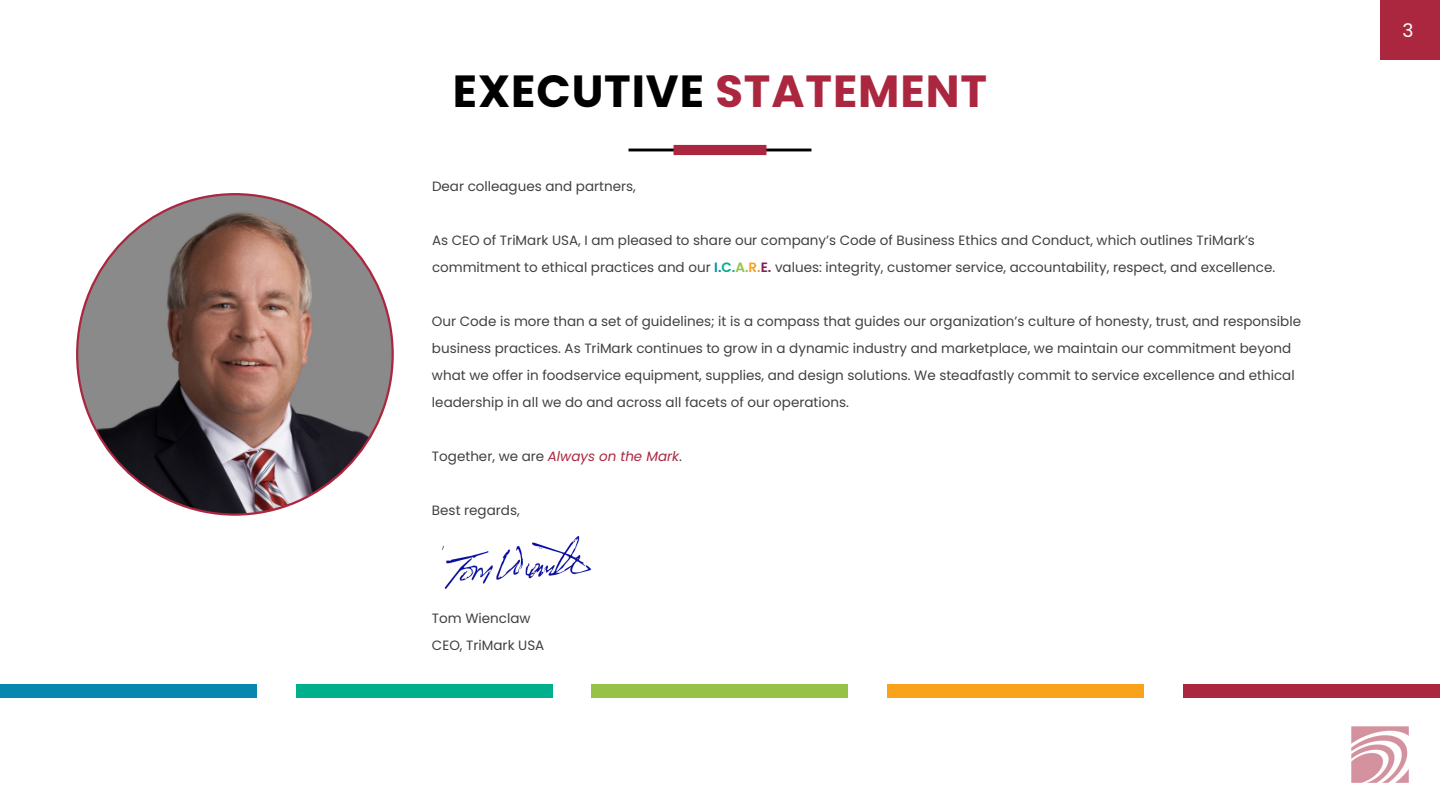
<style>
.page{position:relative;width:1440px;height:810px;background:#fff}
.page>*{position:absolute;margin:0;border:0;box-sizing:border-box;transform-origin:0 0}
._75_80_Bold_Left{font:700 45px "Poppins";letter-spacing:.02em;color:#000}
.t1{font:18.75px "Poppins";color:#fff}
.Text__Left__Alignment{font:13.5px/27px "Poppins";color:#414042}
.s1{color:#ab263f}
.s2{font-weight:600;color:#0787af}
.s3{font-weight:600;color:#00b08d}
.s4{font-weight:600;color:#95c247}
.s5{font-weight:600;color:#faa21b}
.s6{font-weight:600;color:#811e5e}
.s7{font-style:italic;color:#ab263f}
</style>
<div class="page">
<img style="left:1352px;top:727px;width:56px;height:56px">
<hr style="left:629px;top:149px;width:182px;height:2px;background:#000">
<div style="left:674px;top:145px;width:92px;height:10px;background:#ab263f"></div>
<div style="left:0;top:684px;width:256px;height:13px;background:#0787af"></div>
<div style="left:296px;top:684px;width:256px;height:13px;background:#00b08d"></div>
<div style="left:592px;top:684px;width:256px;height:13px;background:#95c247"></div>
<div style="left:888px;top:684px;width:256px;height:13px;background:#faa21b"></div>
<div style="left:1184px;top:684px;width:256px;height:13px;background:#ab263f"></div>
<img style="left:77px;top:194px;width:316px;height:321px">
<img style="left:441px;top:535px;width:151px;height:54px">
<div style="left:1380px;top:0;width:60px;height:60px;background:#ab263f"></div>
<p class="_75_80_Bold_Left" style="left:453px;top:65px;width:536px">EXECUTIVE <span class="s1">STATEMENT</span></p>
<p class="Text__Left__Alignment" style="left:432px;top:173px;width:205px">Dear colleagues and partners,</p>
<p class="Text__Left__Alignment" style="left:432px;top:227px;width:845px">As CEO of TriMark USA, I am pleased to share our company’s Code of Business Ethics and Conduct, which outlines TriMark’s commitment to ethical practices and our <span class="s2">I.</span><span class="s3">C.</span><span class="s4">A.</span><span class="s5">R.</span><span class="s6">E.</span> values: integrity, customer service, accountability, respect, and excellence.</p>
<p class="Text__Left__Alignment" style="left:432px;top:308px;width:871px">Our Code is more than a set of guidelines; it is a compass that guides our organization’s culture of honesty, trust, and responsible business practices. As TriMark continues to grow in a dynamic industry and marketplace, we maintain our commitment beyond what we offer in foodservice equipment, supplies, and design solutions. We steadfastly commit to service excellence and ethical leadership in all we do and across all facets of our operations.</p>
<p class="Text__Left__Alignment" style="left:432px;top:443px;width:251px">Together, we are <span class="s7">Always on the Mark</span>.</p>
<p class="Text__Left__Alignment" style="left:432px;top:497px;width:89px">Best regards,</p>
<p class="Text__Left__Alignment" style="left:432px;top:605px;width:100px">Tom Wienclaw</p>
<p class="Text__Left__Alignment" style="left:432px;top:632px;width:114px">CEO, TriMark USA</p>
<h2 class="t1" style="left:1403px;top:20px;width:13px">3</h2>
</div>
